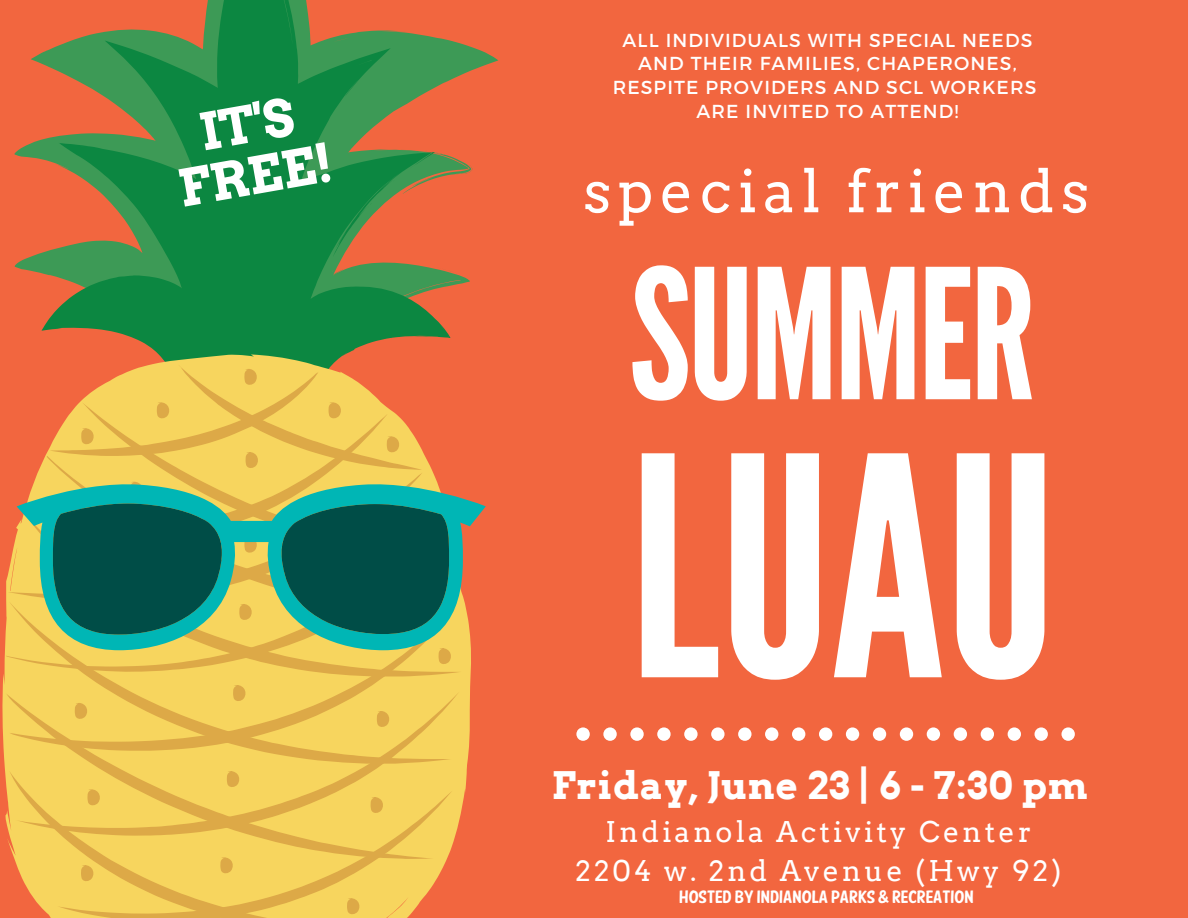
<style>
.page{position:relative;width:1188px;height:918px;background:#f2663f}
.page>*{position:absolute;margin:0;border:0;box-sizing:border-box;transform-origin:0 0}
.t1{font:304.65px "League Gothic";color:#fff}
.t2{font:180.15px "League Gothic";letter-spacing:-.02em;color:#fff}
.t3{font:58.5px "Arvo";letter-spacing:.11em;color:#fff}
.t4{font:700 51px/51.9px "Arvo";color:#fff;text-align:center}
.t5{font:700 37.95px "Arvo";letter-spacing:.02em;color:#fff}
.t6{font:28.5px/39.6px "Arvo";letter-spacing:.11em;color:#fff;text-align:center}
.t7{font:18.75px/23.9px "Montserrat";letter-spacing:.06em;color:#fff;text-align:center}
.t8{font:18px "American Purpose Casual 01";color:#fff}
</style>
<div class="page">
<svg style="left:15px;top:40px;width:483px;height:298px"></svg>
<svg style="left:42px;top:0;width:408px;height:354px"></svg>
<svg style="left:2px;top:354px;width:469px;height:492px"></svg>
<svg style="left:422px;top:402px;width:27px;height:54px"></svg>
<svg style="left:27px;top:414px;width:23px;height:59px"></svg>
<div style="left:433px;top:692px;width:26px;height:144px;background:#f7d55e"></div>
<svg style="left:363px;top:791px;width:89px;height:127px;fill:#f7d55e"></svg>
<svg style="left:47px;top:456px;width:409px;height:28px;background:#f4c458"></svg>
<svg style="left:9px;top:602px;width:442px;height:162px;background:#f1cc59"></svg>
<svg style="left:6px;top:693px;width:427px;height:166px;background:#f1cb59"></svg>
<svg style="left:9px;top:771px;width:354px;height:147px;background:#f1c958"></svg>
<svg style="left:50px;top:365px;width:372px;height:105px"></svg>
<svg style="left:233px;top:684px;width:13px;height:18px"></svg>
<svg style="left:377px;top:710px;width:13px;height:18px"></svg>
<svg style="left:75px;top:702px;width:13px;height:18px"></svg>
<svg style="left:227px;top:770px;width:13px;height:18px"></svg>
<svg style="left:370px;top:796px;width:14px;height:18px"></svg>
<svg style="left:87px;top:789px;width:13px;height:17px"></svg>
<svg style="left:220px;top:857px;width:13px;height:17px"></svg>
<svg style="left:347px;top:897px;width:13px;height:18px"></svg>
<svg style="left:81px;top:864px;width:13px;height:18px"></svg>
<svg style="left:17px;top:484px;width:469px;height:166px"></svg>
<svg style="left:43px;top:481px;width:179px;height:159px;background:#197463"></svg>
<svg style="left:282px;top:489px;width:170px;height:176px;background:#287962"></svg>
<div style="left:711px;top:727px;width:14px;height:14px;background:#fff;border-radius:50%"></div>
<div style="left:738px;top:727px;width:14px;height:14px;background:#fff;border-radius:50%"></div>
<div style="left:684px;top:727px;width:14px;height:14px;background:#fff;border-radius:50%"></div>
<div style="left:792px;top:727px;width:13px;height:14px;background:#fff;border-radius:50%"></div>
<svg style="left:576px;top:727px;width:14px;height:14px"></svg>
<div style="left:819px;top:727px;width:13px;height:14px;background:#fff;border-radius:50%"></div>
<div style="left:603px;top:727px;width:14px;height:14px;background:#fff;border-radius:50%"></div>
<div style="left:630px;top:727px;width:14px;height:14px;background:#fff;border-radius:50%"></div>
<div style="left:657px;top:727px;width:14px;height:14px;background:#fff;border-radius:50%"></div>
<div style="left:765px;top:727px;width:13px;height:14px;background:#fff;border-radius:50%"></div>
<div style="left:981px;top:727px;width:13px;height:14px;background:#fff;border-radius:50%"></div>
<div style="left:1008px;top:727px;width:13px;height:14px;background:#fff;border-radius:50%"></div>
<div style="left:1035px;top:727px;width:13px;height:14px;background:#fff;border-radius:50%"></div>
<div style="left:1061px;top:727px;width:14px;height:14px;background:#fff;border-radius:50%"></div>
<div style="left:954px;top:727px;width:13px;height:14px;background:#fff;border-radius:50%"></div>
<div style="left:873px;top:727px;width:13px;height:14px;background:#fff;border-radius:50%"></div>
<div style="left:900px;top:727px;width:13px;height:14px;background:#fff;border-radius:50%"></div>
<div style="left:846px;top:727px;width:13px;height:14px;background:#fff;border-radius:50%"></div>
<div style="left:927px;top:727px;width:13px;height:14px;background:#fff;border-radius:50%"></div>
<h3 class="t4" style="left:166px;top:113px;width:157px;rotate:-10deg">IT'S<br>FREE!</h3>
<p class="t7" style="left:613px;top:27px;width:425px">ALL INDIVIDUALS WITH SPECIAL NEEDS<br>AND THEIR FAMILIES, CHAPERONES,<br>RESPITE PROVIDERS AND SCL WORKERS<br>ARE INVITED TO ATTEND!</p>
<h3 class="t3" style="left:583px;top:156px;width:508px">special friends</h3>
<h2 class="t2" style="left:629px;top:231px;width:408px">SUMMER</h2>
<h1 class="t1" style="left:629px;top:392px;width:428px">LUAU</h1>
<h3 class="t5" style="left:552px;top:763px;width:538px">Friday, June 23 | 6 - 7:30 pm</h3>
<h3 class="t6" style="left:576px;top:812px;width:487px">Indianola Activity Center<br>2204 w. 2nd Avenue (Hwy 92)</h3>
<p class="t8" style="left:679px;top:886px;width:296px">HOSTED BY INDIANOLA PARKS &amp; RECREATION</p>
</div>
